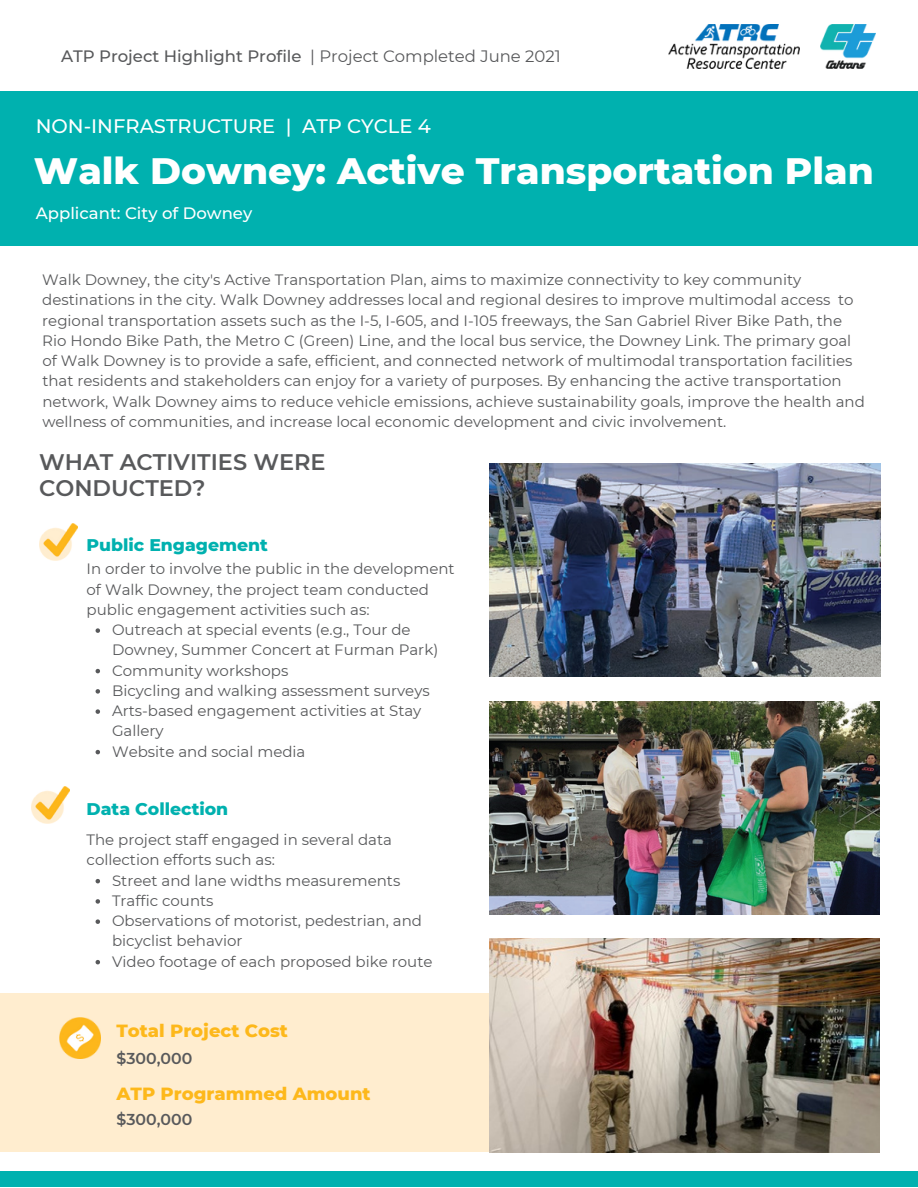
<style>
.page{position:relative;width:918px;height:1188px;background:#fff}
.page>*{position:absolute;margin:0;border:0;box-sizing:border-box;transform-origin:0 0}
.t1{font:800 37.5px "Montserrat";color:#fff}
.t2{font:600 22.5px/25.8px "Montserrat";color:#58595b}
.t3{font:500 19.5px "Montserrat";color:#fff}
.t4{font:800 18px "Montserrat";color:#fdb81b}
.t5{font:800 17.25px "Montserrat";color:#00b1af}
.t6{font:500 16.5px "Montserrat";color:#58595b}
.t7{font:500 16.5px "Montserrat";color:#fff}
.t8{font:600 15.75px "Montserrat";color:#58595b}
.t9{font:15px/20.2px "Montserrat";color:#58595b}
.s1{font-weight:400}
</style>
<div class="page">
<div style="left:0;top:1171px;width:918px;height:16px;background:#00b1af"></div>
<img style="left:821px;top:25px;width:55px;height:44px">
<img style="left:668px;top:25px;width:132px;height:44px">
<div style="left:0;top:92px;width:918px;height:154px;background:#00b1af"></div>
<div style="left:0;top:993px;width:497px;height:159px;background:#ffedcf"></div>
<img style="left:490px;top:464px;width:390px;height:213px">
<img style="left:490px;top:702px;width:390px;height:212px">
<img style="left:490px;top:939px;width:390px;height:213px">
<img style="left:39px;top:524px;width:38px;height:37px">
<img style="left:31px;top:786px;width:38px;height:38px">
<img style="left:59px;top:1017px;width:42px;height:42px">
<svg style="left:96px;top:628px;width:4px;height:5px"></svg>
<svg style="left:96px;top:669px;width:4px;height:4px"></svg>
<svg style="left:96px;top:689px;width:4px;height:5px"></svg>
<svg style="left:96px;top:709px;width:4px;height:5px"></svg>
<svg style="left:96px;top:750px;width:4px;height:4px"></svg>
<svg style="left:96px;top:879px;width:4px;height:4px"></svg>
<svg style="left:96px;top:899px;width:4px;height:5px"></svg>
<svg style="left:96px;top:919px;width:4px;height:5px"></svg>
<svg style="left:96px;top:960px;width:4px;height:4px"></svg>
<p class="t6" style="left:61px;top:46px;width:501px">ATP Project Highlight Profile <span class="s1">| Project Completed June 2021</span></p>
<p class="t3" style="left:36px;top:114px;width:397px">NON-INFRASTRUCTURE | ATP CYCLE 4</p>
<h1 class="t1" style="left:34px;top:147px;width:841px">Walk Downey: Active Transportation Plan</h1>
<p class="t7" style="left:36px;top:203px;width:218px">Applicant: City of Downey</p>
<p class="t9" style="left:42px;top:270px;width:824px">Walk Downey, the city's Active Transportation Plan, aims to maximize connectivity to key community destinations in the city. Walk Downey addresses local and regional desires to improve multimodal access to regional transportation assets such as the I-5, I-605, and I-105 freeways, the San Gabriel River Bike Path, the Rio Hondo Bike Path, the Metro C (Green) Line, and the local bus service, the Downey Link. The primary goal of Walk Downey is to provide a safe, efficient, and connected network of multimodal transportation facilities that residents and stakeholders can enjoy for a variety of purposes. By enhancing the active transportation network, Walk Downey aims to reduce vehicle emissions, achieve sustainability goals, improve the health and wellness of communities, and increase local economic development and civic involvement.</p>
<p class="t2" style="left:39px;top:449px;width:288px">WHAT ACTIVITIES WERE<br>CONDUCTED?</p>
<p class="t5" style="left:87px;top:534px;width:183px">Public Engagement</p>
<p class="t9" style="left:87px;top:559px;width:370px">In order to involve the public in the development of Walk Downey, the project team conducted public engagement activities such as:</p>
<p class="t9" style="left:112px;top:620px;width:328px">Outreach at special events (e.g., Tour de<br>Downey, Summer Concert at Furman Park)</p>
<p class="t9" style="left:112px;top:660px;width:178px">Community workshops</p>
<p class="t9" style="left:112px;top:680px;width:319px">Bicycling and walking assessment surveys</p>
<p class="t9" style="left:112px;top:701px;width:311px">Arts-based engagement activities at Stay<br>Gallery</p>
<p class="t9" style="left:112px;top:741px;width:195px">Website and social media</p>
<p class="t5" style="left:87px;top:798px;width:143px">Data Collection</p>
<p class="t9" style="left:87px;top:830px;width:307px">The project staff engaged in several data collection efforts such as:</p>
<p class="t9" style="left:112px;top:870px;width:290px">Street and lane widths measurements</p>
<p class="t9" style="left:112px;top:890px;width:103px">Traffic counts</p>
<p class="t9" style="left:112px;top:911px;width:312px">Observations of motorist, pedestrian, and bicyclist behavior</p>
<p class="t9" style="left:112px;top:951px;width:322px">Video footage of each proposed bike route</p>
<p class="t4" style="left:116px;top:1019px;width:173px">Total Project Cost</p>
<p class="t8" style="left:116px;top:1049px;width:77px">$300,000</p>
<p class="t4" style="left:116px;top:1083px;width:256px">ATP Programmed Amount</p>
<p class="t8" style="left:116px;top:1110px;width:77px">$300,000</p>
</div>
